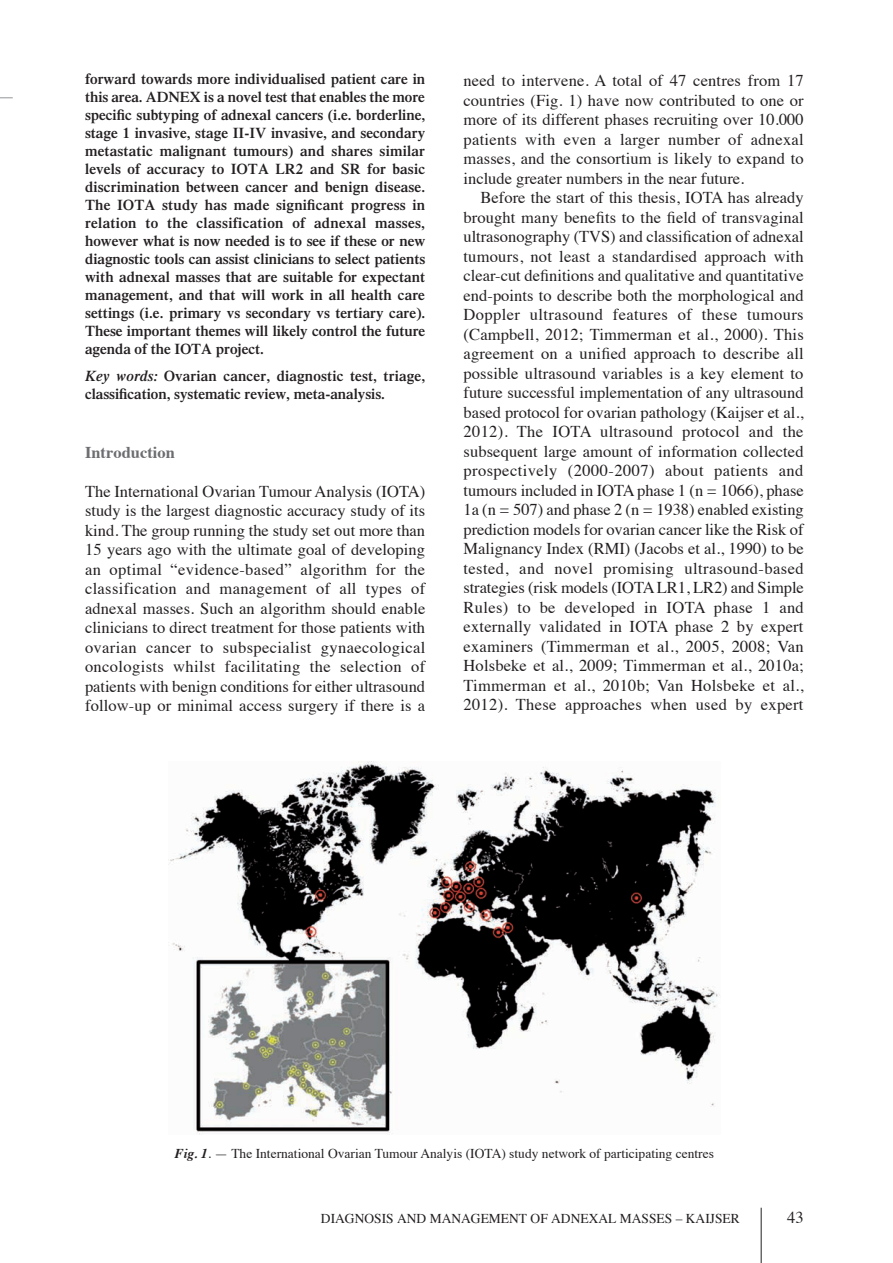
<style>
.page{position:relative;width:893px;height:1263px;background:#fff}
.page>*{position:absolute;margin:0;border:0;box-sizing:border-box;transform-origin:0 0}
.t1{font:16.5px/19.5px "Times";letter-spacing:.01em;color:#231f20;text-align:justify}
.t2{font:700 16.5px "Times";color:#6c6d70}
.t3{font:600 15px/18px "Times LT Std";color:#231f20;text-align:justify}
.t4{font:13.5px "Times";color:#231f20}
.t5{font:13.5px "Times";color:#231f20}
.s1{font-style:italic}
.s2{font-weight:700;font-style:italic}
</style>
<div class="page">
<hr style="left:761px;top:1208px;width:1px;height:55px;background:#231f20">
<svg style="left:0;top:97px;width:13px;height:1px"></svg>
<img style="left:168px;top:761px;width:552px;height:374px">
<p class="t3" style="left:85px;top:70px;width:342px">forward towards more individualised patient care in this area. ADNEX is a novel test that enables the more specific subtyping of adnexal cancers (i.e. borderline, stage 1 invasive, stage II-IV invasive, and secondary metastatic malignant tumours) and shares similar levels of accuracy to IOTA LR2 and SR for basic discrimination between cancer and benign disease.<br>The IOTA study has made significant progress in relation to the classification of adnexal masses, however what is now needed is to see if these or new diagnostic tools can assist clinicians to select patients with adnexal masses that are suitable for expectant management, and that will work in all health care settings (i.e. primary vs secondary vs tertiary care).<br>These important themes will likely control the future agenda of the IOTA project.</p>
<p class="t3" style="left:85px;top:367px;width:342px"><span class="s1">Key words:</span> Ovarian cancer, diagnostic test, triage, classification, systematic review, meta-analysis.</p>
<p class="t2" style="left:85px;top:436px;width:91px">Introduction</p>
<p class="t1" style="left:85px;top:480px;width:342px">The International Ovarian Tumour Analysis (IOTA) study is the largest diagnostic accuracy study of its kind. The group running the study set out more than 15 years ago with the ultimate goal of developing an optimal “evidence-based” algorithm for the classification and management of all types of adnexal masses. Such an algorithm should enable clinicians to direct treatment for those patients with ovarian cancer to subspecialist gynaecological oncologists whilst facilitating the selection of patients with benign conditions for either ultrasound follow-up or minimal access surgery if there is a</p>
<p class="t1" style="left:463px;top:69px;width:342px">need to intervene. A total of 47 centres from 17 countries (Fig. 1) have now contributed to one or more of its different phases recruiting over 10.000 patients with even a larger number of adnexal masses, and the consortium is likely to expand to include greater numbers in the near future.</p>
<p class="t1" style="left:463px;top:186px;width:342px;text-indent:17px">Before the start of this thesis, IOTA has already brought many benefits to the field of transvaginal ultrasonography (TVS) and classification of adnexal tumours, not least a standardised approach with clear-cut definitions and qualitative and quantitative end-points to describe both the morphological and Doppler ultrasound features of these tumours (Campbell, 2012; Timmerman et al., 2000). This agreement on a unified approach to describe all possible ultrasound variables is a key element to future successful implementation of any ultrasound based protocol for ovarian pathology (Kaijser et al., 2012). The IOTA ultrasound protocol and the subsequent large amount of information collected prospectively (2000-2007) about patients and tumours included in IOTA phase 1 (n = 1066), phase 1a (n = 507) and phase 2 (n = 1938) enabled existing prediction models for ovarian cancer like the Risk of Malignancy Index (RMI) (Jacobs et al., 1990) to be tested, and novel promising ultrasound-based strategies (risk models (IOTA LR1, LR2) and Simple Rules) to be developed in IOTA phase 1 and externally validated in IOTA phase 2 by expert examiners (Timmerman et al., 2005, 2008; Van Holsbeke et al., 2009; Timmerman et al., 2010a; Timmerman et al., 2010b; Van Holsbeke et al., 2012). These approaches when used by expert</p>
<p class="t4" style="left:175px;top:1141px;width:541px"><span class="s2">Fig. 1</span><span class="s1">.</span> — The International Ovarian Tumour Analyis (IOTA) study network of participating centres</p>
<p class="t5" style="left:321px;top:1206px;width:19px">DIAGNOSIS</p>
<p class="t5" style="left:397px;top:1206px;width:44px">AN D MANAGEMEN</p>
<p class="t5" style="left:519px;top:1206px;width:111px">T OF ADNEXAL MASSES</p>
<p class="t5" style="left:676px;top:1206px;width:49px">– KAIJSER</p>
<p class="t1" style="left:787px;top:1206px;width:18px">43</p>
</div>
